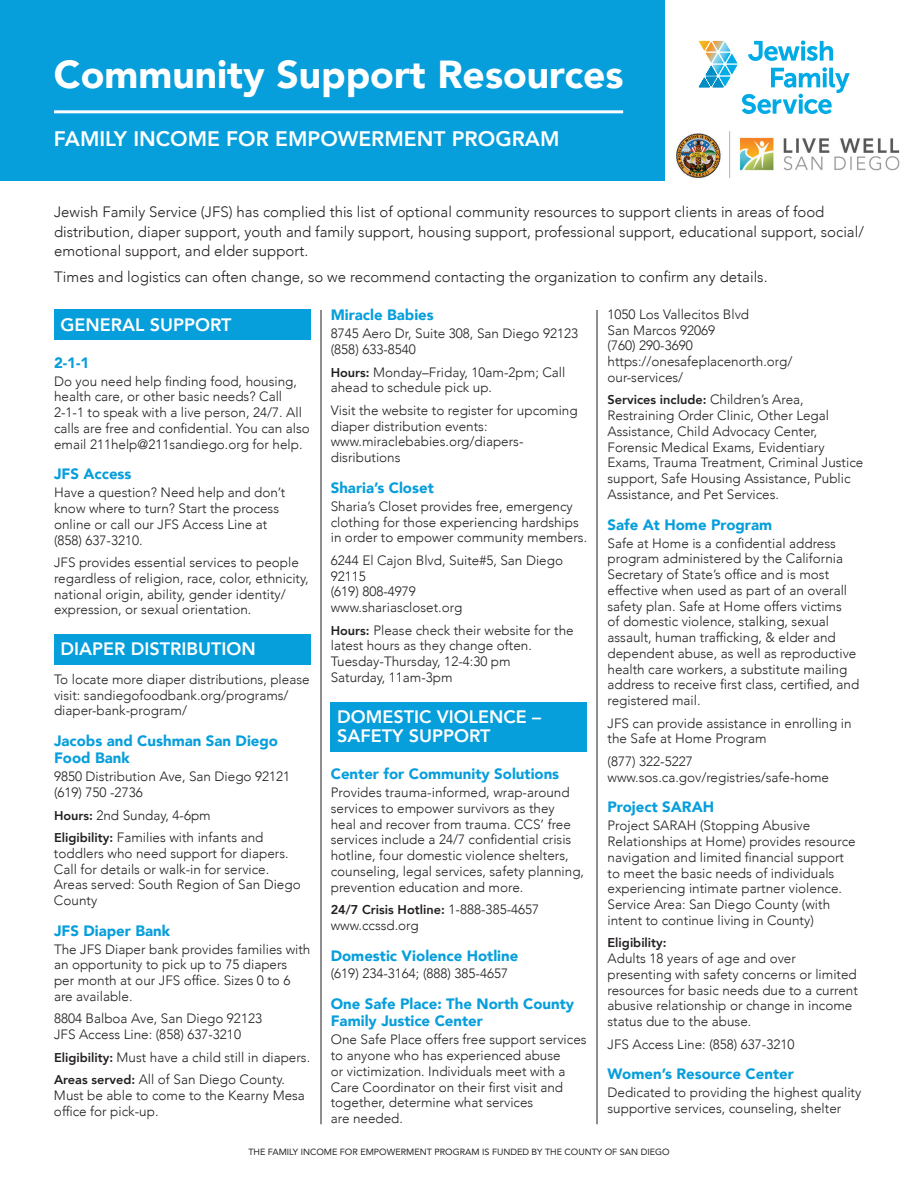
<style>
.page{position:relative;width:918px;height:1188px;background:#fff}
.page>*{position:absolute;margin:0;border:0;box-sizing:border-box;transform-origin:0 0}
.t1{font:900 39px "Avenir";color:#fff}
.t2{font:800 21px "Avenir";color:#fff}
.t3{font:800 18px/19.5px "Avenir";color:#fff}
.t4{font:300 15px/19.5px "Avenir";color:#231f20}
.t5{font:900 15px/17.2px "Avenir";color:#069edb}
.t6{font:300 13.5px/15.8px "Avenir";color:#231f20}
.t7{font:800 12.75px "Avenir";color:#231f20}
.t8{font:9px "Avenir";color:#231f20}
.s1{font-weight:800;font-size:12.75px}
.s2{font-weight:300;font-size:13.5px}
</style>
<div class="page">
<div style="left:0;top:0;width:664px;height:180px;background:#069edb"></div>
<hr style="left:54px;top:110px;width:569px;height:3px;background:#fff">
<svg style="left:699px;top:40px;width:151px;height:74px"></svg>
<img style="left:739px;top:137px;width:161px;height:34px">
<img style="left:676px;top:131px;width:55px;height:48px">
<div style="left:54px;top:310px;width:256px;height:30px;background:#069edb"></div>
<div style="left:54px;top:634px;width:256px;height:30px;background:#069edb"></div>
<hr style="left:321px;top:310px;width:1px;height:814px;background:#231f20">
<hr style="left:597px;top:310px;width:1px;height:814px;background:#231f20">
<div style="left:331px;top:702px;width:256px;height:49px;background:#069edb"></div>
<h1 class="t1" style="left:54px;top:41px;width:571px">Community Support Resources</h1>
<h2 class="t2" style="left:54px;top:122px;width:507px">FAMILY INCOME FOR EMPOWERMENT PROGRAM</h2>
<p class="t4" style="left:54px;top:202px;width:811px">Jewish Family Service (JFS) has complied this list of optional community resources to support clients in areas of food distribution, diaper support, youth and family support, housing support, professional support, educational support, social/ emotional support, and elder support.</p>
<p class="t4" style="left:54px;top:268px;width:715px">Times and logistics can often change, so we recommend contacting the organization to confirm any details.</p>
<p class="t5" style="left:331px;top:306px;width:105px">Miracle Babies</p>
<p class="t6" style="left:331px;top:326px;width:249px">8745 Aero Dr, Suite 308, San Diego 92123 (858) 633-8540</p>
<p class="t6" style="left:331px;top:364px;width:236px"><span class="s1">Hours:</span> Monday–Friday, 10am-2pm; Call ahead to schedule pick up.</p>
<p class="t6" style="left:331px;top:402px;width:248px">Visit the website to register for upcoming diaper distribution events: www.miraclebabies.org/diapers&shy;disributions</p>
<p class="t5" style="left:331px;top:479px;width:105px">Sharia’s Closet</p>
<p class="t6" style="left:331px;top:498px;width:258px">Sharia’s Closet provides free, emergency clothing for those experiencing hardships in order to empower community members.</p>
<p class="t6" style="left:331px;top:552px;width:234px">6244 El Cajon Blvd, Suite#5, San Diego<br>92115<br>(619) 808-4979<br>www.shariascloset.org</p>
<p class="t6" style="left:331px;top:622px;width:245px"><span class="s1">Hours:</span> Please check their website for the latest hours as they change often.<br>Tuesday-Thursday, 12-4:30 pm<br>Saturday, 11am-3pm</p>
<h3 class="t3" style="left:337px;top:707px;width:205px">DOMESTIC VIOLENCE –<br>SAFETY SUPPORT</h3>
<p class="t5" style="left:331px;top:765px;width:230px">Center for Community Solutions</p>
<p class="t6" style="left:331px;top:785px;width:255px">Provides trauma-informed, wrap-around services to empower survivors as they<br>heal and recover from trauma. CCS’ free services include a 24/7 confidential crisis hotline, four domestic violence shelters, counseling, legal services, safety planning, prevention education and more.</p>
<p class="t7" style="left:331px;top:900px;width:210px">24/7 Crisis Hotline: <span class="s2">1-888-385-4657</span></p>
<p class="t6" style="left:331px;top:917px;width:90px">www.ccssd.org</p>
<p class="t5" style="left:331px;top:946px;width:189px">Domestic Violence Hotline</p>
<p class="t6" style="left:331px;top:966px;width:179px">(619) 234-3164; (888) 385-4657</p>
<p class="t5" style="left:331px;top:995px;width:245px">One Safe Place: The North County<br>Family Justice Center</p>
<p class="t6" style="left:331px;top:1032px;width:257px">One Safe Place offers free support services to anyone who has experienced abuse<br>or victimization. Individuals meet with a Care Coordinator on their first visit and together, determine what services<br>are needed.</p>
<p class="t6" style="left:608px;top:306px;width:186px">1050 Los Vallecitos Blvd<br>San Marcos 92069<br>(760) 290-3690 https://onesafeplacenorth.org/ our-services/</p>
<p class="t7" style="left:608px;top:390px;width:198px">Services include: <span class="s2">Children’s Area,</span></p>
<p class="t6" style="left:608px;top:408px;width:257px">Restraining Order Clinic, Other Legal Assistance, Child Advocacy Center, Forensic Medical Exams, Evidentiary Exams, Trauma Treatment, Criminal Justice support, Safe Housing Assistance, Public Assistance, and Pet Services.</p>
<p class="t5" style="left:608px;top:515px;width:166px">Safe At Home Program</p>
<p class="t6" style="left:608px;top:535px;width:253px">Safe at Home is a confidential address program administered by the California Secretary of State’s office and is most effective when used as part of an overall safety plan. Safe at Home offers victims<br>of domestic violence, stalking, sexual assault, human trafficking, &amp; elder and dependent abuse, as well as reproductive health care workers, a substitute mailing address to receive first class, certified, and registered mail.</p>
<p class="t6" style="left:608px;top:715px;width:246px">JFS can provide assistance in enrolling in the Safe at Home Program</p>
<p class="t6" style="left:608px;top:753px;width:223px">(877) 322-5227 www.sos.ca.gov/registries/safe-home</p>
<p class="t5" style="left:608px;top:798px;width:108px">Project SARAH</p>
<p class="t6" style="left:608px;top:818px;width:250px">Project SARAH (Stopping Abusive Relationships at Home) provides resource navigation and limited financial support to meet the basic needs of individuals experiencing intimate partner violence.<br>Service Area: San Diego County (with intent to continue living in County)</p>
<p class="t7" style="left:608px;top:933px;width:61px">Eligibility:</p>
<p class="t6" style="left:608px;top:951px;width:252px">Adults 18 years of age and over presenting with safety concerns or limited resources for basic needs due to a current abusive relationship or change in income status due to the abuse.</p>
<p class="t6" style="left:608px;top:1036px;width:189px">JFS Access Line: (858) 637-3210</p>
<p class="t5" style="left:608px;top:1065px;width:188px">Women’s Resource Center</p>
<p class="t6" style="left:608px;top:1085px;width:255px">Dedicated to providing the highest quality supportive services, counseling, shelter</p>
<h3 class="t3" style="left:60px;top:315px;width:172px">GENERAL SUPPORT</h3>
<p class="t5" style="left:54px;top:353px;width:37px">2-1-1</p>
<p class="t6" style="left:54px;top:373px;width:257px">Do you need help finding food, housing, health care, or other basic needs? Call 2-1-1 to speak with a live person, 24/7. All calls are free and confidential. You can also email 211help@211sandiego.org for help.</p>
<p class="t5" style="left:54px;top:465px;width:79px">JFS Access</p>
<p class="t6" style="left:54px;top:485px;width:233px">Have a question? Need help and don’t know where to turn? Start the process online or call our JFS Access Line at (858) 637-3210.</p>
<p class="t6" style="left:54px;top:555px;width:256px">JFS provides essential services to people regardless of religion, race, color, ethnicity, national origin, ability, gender identity/ expression, or sexual orientation.</p>
<h3 class="t3" style="left:60px;top:639px;width:197px">DIAPER DISTRIBUTION</h3>
<p class="t6" style="left:54px;top:671px;width:257px">To locate more diaper distributions, please visit: sandiegofoodbank.org/programs/ diaper-bank-program/</p>
<p class="t5" style="left:54px;top:732px;width:226px">Jacobs and Cushman San Diego<br>Food Bank</p>
<p class="t6" style="left:54px;top:769px;width:238px">9850 Distribution Ave, San Diego 92121 (619) 750 -2736</p>
<p class="t6" style="left:54px;top:804px;width:211px;line-height:22.5px"><span class="s1">Hours:</span> 2nd Sunday, 4-6pm<br><span class="s1">Eligibility:</span> Families with infants and</p>
<p class="t6" style="left:54px;top:845px;width:248px">toddlers who need support for diapers.<br>Call for details or walk-in for service.<br>Areas served: South Region of San Diego<br>County</p>
<p class="t5" style="left:54px;top:922px;width:118px">JFS Diaper Bank</p>
<p class="t6" style="left:54px;top:941px;width:258px">The JFS Diaper bank provides families with an opportunity to pick up to 75 diapers per month at our JFS office. Sizes 0 to 6 are available.</p>
<p class="t6" style="left:54px;top:1011px;width:210px">8804 Balboa Ave, San Diego 92123<br>JFS Access Line: (858) 637-3210</p>
<p class="t6" style="left:54px;top:1046px;width:258px;line-height:22.5px"><span class="s1">Eligibility:</span> Must have a child still in diapers.<br><span class="s1">Areas served:</span> All of San Diego County.</p>
<p class="t6" style="left:54px;top:1087px;width:252px">Must be able to come to the Kearny Mesa office for pick-up.</p>
<p class="t8" style="left:248px;top:1144px;width:423px">THE FAMILY INCOME FOR EMPOWERMENT PROGRAM IS FUNDED BY THE COUNTY OF SAN DIEGO</p>
</div>
